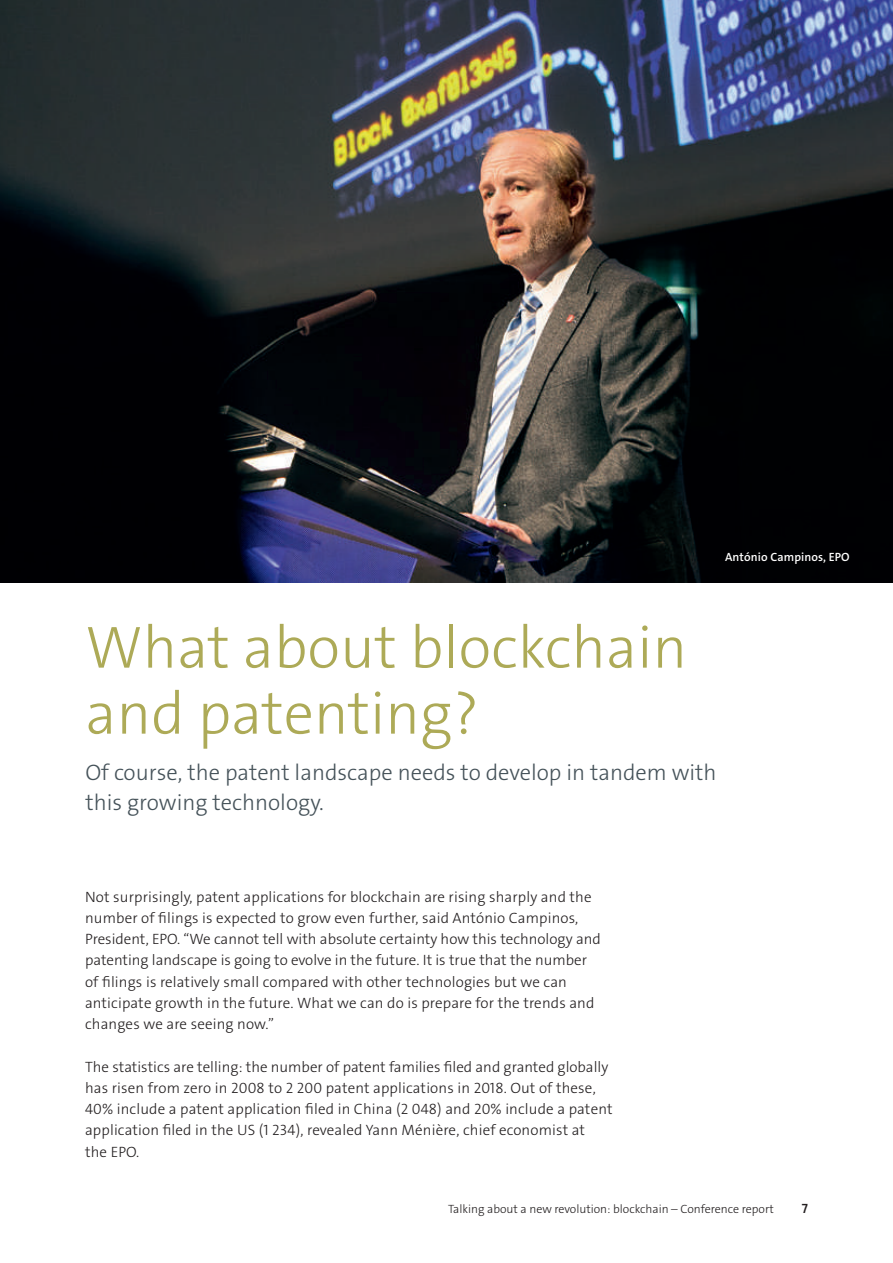
<style>
.page{position:relative;width:893px;height:1263px;background:#fff}
.page>*{position:absolute;margin:0;border:0;box-sizing:border-box;transform-origin:0 0}
.t1{font:60px/66px "The Sans LP3 Lig";color:#adaa57}
.t2{font:22.5px/29.7px "The Sans LP3 Lig";color:#455259}
.t3{font:15px/21.3px "The Sans LP3 Lig";letter-spacing:.01em;color:#231f20}
.t4{font:13.5px "The Sans LP6 Se Bld";color:#231f20}
.t5{font:12px "The Sans LP3 Lig";color:#231f20}
.t6{font:12px "The Sans LP6 Se Bld";letter-spacing:.01em;color:#fff}
</style>
<div class="page">
<img style="left:0;top:0;width:893px;height:583px">
<p class="t6" style="left:725px;top:549px;width:126px">António Campinos, EPO</p>
<h1 class="t1" style="left:85px;top:615px;width:603px">What about blockchain and patenting?</h1>
<h2 class="t2" style="left:85px;top:758px;width:633px">Of course, the patent landscape needs to develop in tandem with this growing technology.</h2>
<p class="t3" style="left:85px;top:886px;width:517px">Not surprisingly, patent applications for blockchain are rising sharply and the number of filings is expected to grow even further, said António Campinos, President, EPO. “We cannot tell with absolute certainty how this technology and patenting landscape is going to evolve in the future. It is true that the number of filings is relatively small compared with other technologies but we can anticipate growth in the future. What we can do is prepare for the trends and changes we are seeing now.”</p>
<p class="t3" style="left:85px;top:1056px;width:529px">The statistics are telling: the number of patent families filed and granted globally has risen from zero in 2008 to 2 200 patent applications in 2018. Out of these, 40% include a patent application filed in China (2 048) and 20% include a patent application filed in the US (1 234), revealed Yann Ménière, chief economist at<br>the EPO.</p>
<p class="t5" style="left:448px;top:1201px;width:327px">Talking about a new revolution: blockchain – Conference report</p>
<p class="t4" style="left:802px;top:1200px;width:8px">7</p>
</div>
